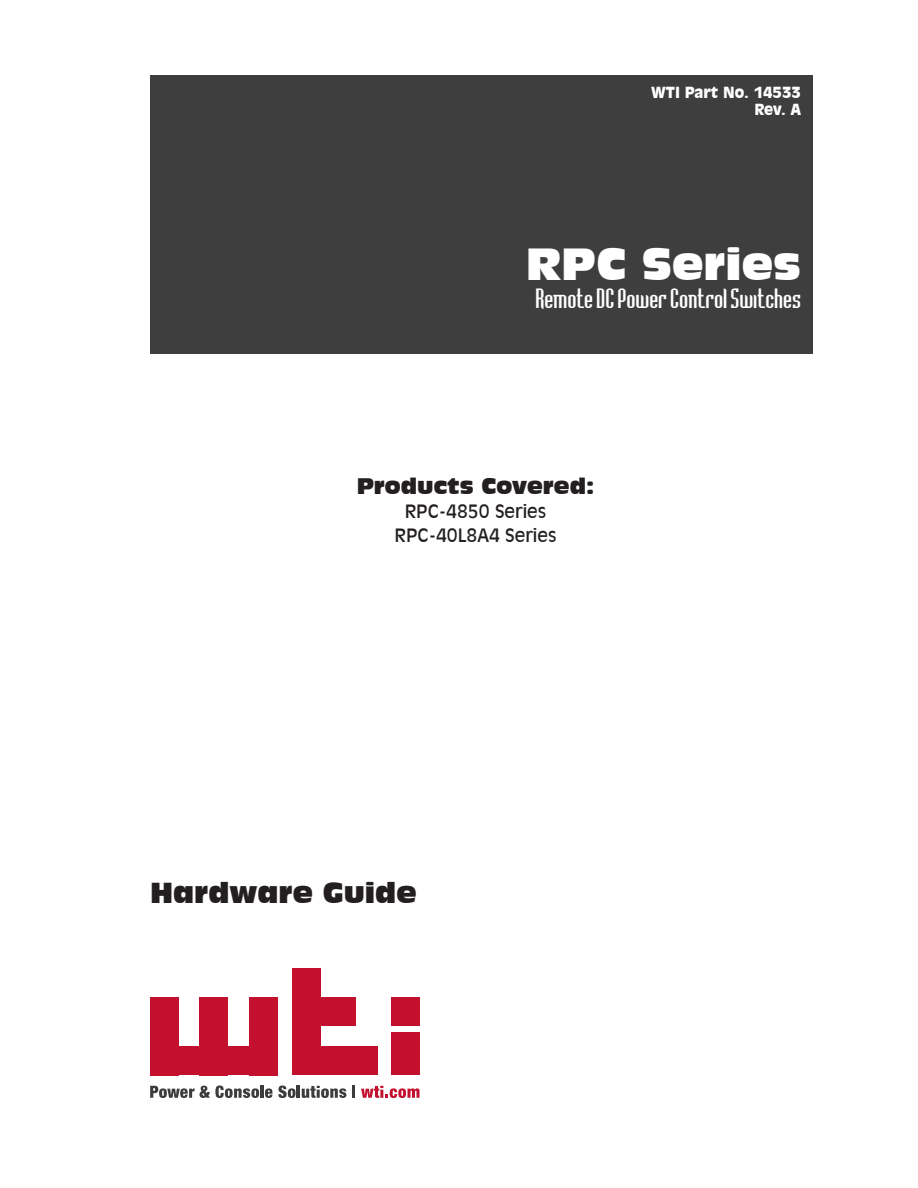
<style>
.page{position:relative;width:918px;height:1188px;background:#fff}
.page>*{position:absolute;margin:0;border:0;box-sizing:border-box;transform-origin:0 0}
.t1{font:42px "Incised 901 BT Compact";color:#fff}
.t2{font:27px "Incised 901 BT Compact";color:#231f20}
.t3{font:25.5px "Bedrock Plain";color:#fff}
.t4{font:21px "Incised 901 BT Compact";color:#231f20}
.t5{font:18px/24px "Incised 901 BT";color:#231f20;text-align:center}
.t6{font:900 15px/17.2px "Incised 901 BT";color:#fff;text-align:right}
</style>
<div class="page">
<svg style="left:150px;top:1086px;width:196px;height:12px"></svg>
<svg style="left:353px;top:1086px;width:2px;height:12px"></svg>
<svg style="left:361px;top:1086px;width:59px;height:12px"></svg>
<div style="left:391px;top:997px;width:29px;height:28px;background:#c3102f"></div>
<div style="left:391px;top:1033px;width:29px;height:42px;background:#c3102f"></div>
<div style="left:292px;top:969px;width:28px;height:106px;background:#c3102f"></div>
<div style="left:292px;top:997px;width:64px;height:28px;background:#c3102f"></div>
<div style="left:292px;top:1047px;width:85px;height:28px;background:#c3102f"></div>
<div style="left:249px;top:997px;width:29px;height:78px;background:#c3102f"></div>
<div style="left:200px;top:997px;width:28px;height:78px;background:#c3102f"></div>
<div style="left:150px;top:997px;width:28px;height:78px;background:#c3102f"></div>
<div style="left:150px;top:1047px;width:128px;height:28px;background:#c3102f"></div>
<div style="left:150px;top:75px;width:663px;height:279px;background:#3e3e3f"></div>
<p class="t6" style="left:651px;top:84px;width:151px">WTI Part No. 14533<br>Rev. A</p>
<h1 class="t1" style="left:526px;top:240px;width:277px">RPC Series</h1>
<h3 class="t3" style="left:535px;top:283px;width:267px">Remote DC Power Control Switches</h3>
<p class="t4" style="left:357px;top:474px;width:239px">Products Covered:</p>
<p class="t5" style="left:395px;top:499px;width:163px">RPC-4850 Series<br>RPC-40L8A4 Series</p>
<h2 class="t2" style="left:150px;top:877px;width:268px">Hardware Guide</h2>
</div>
